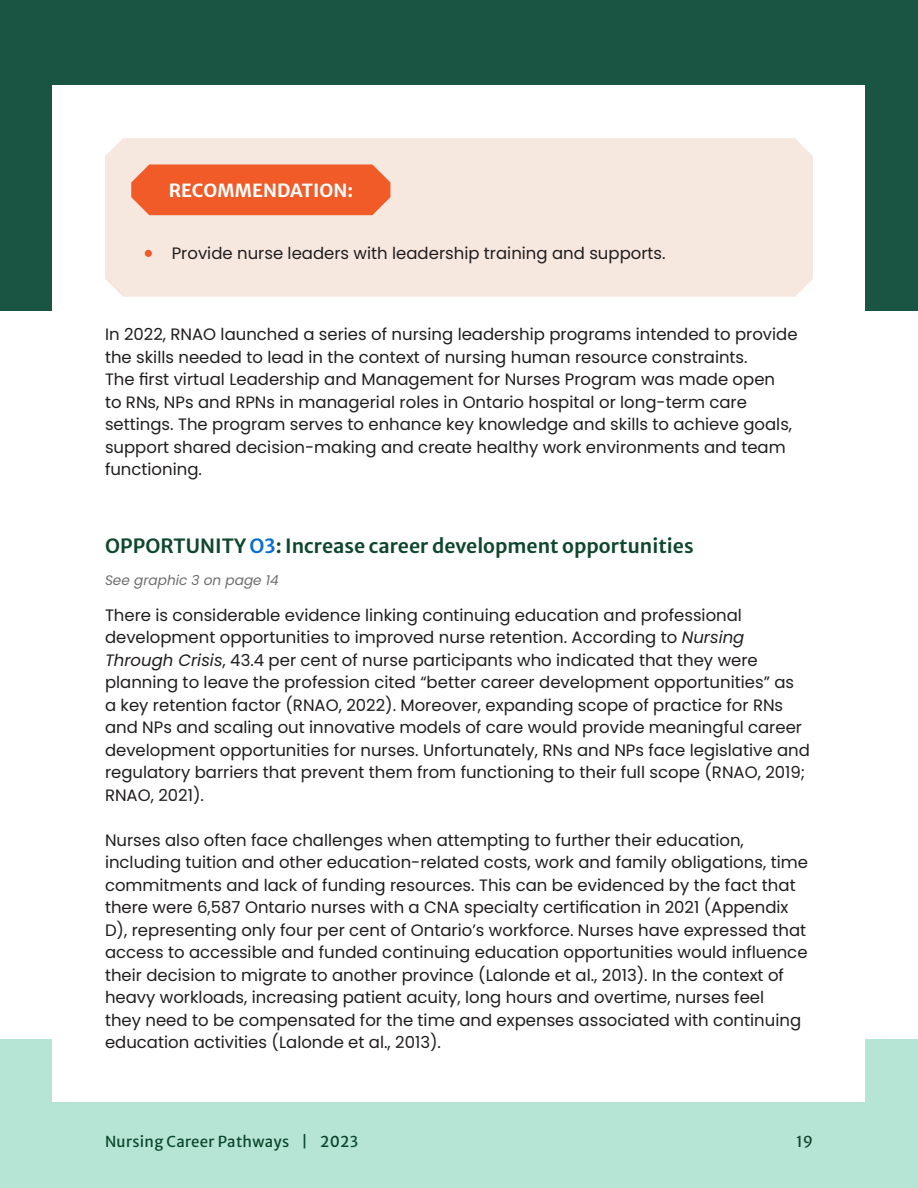
<style>
.page{position:relative;width:918px;height:1188px;background:#fff}
.page>*{position:absolute;margin:0;border:0;box-sizing:border-box;transform-origin:0 0}
.t1{font:600 19.5px "Merriweather Sans";color:#0f472e}
.t2{font:700 18px "Merriweather Sans";letter-spacing:.005em;color:#fff}
.t3{font:16.5px/22.5px "Poppins";color:#201d1e}
.t4{font:15px "Merriweather Sans";letter-spacing:.02em;color:#0a472e}
.t5{font:15px "Merriweather Sans";color:#0f472e}
.t6{font:italic 13.65px "Poppins";color:#6d6e70}
.s1{color:#0970ce}
.s2{font-style:italic}
</style>
<div class="page">
<div style="left:0;top:1040px;width:918px;height:148px;background:#b7e5d5"></div>
<div style="left:0;top:0;width:918px;height:310px;background:#1a5442"></div>
<div style="left:52px;top:86px;width:814px;height:1016px;background:#fff"></div>
<div style="left:105px;top:138px;width:708px;height:159px;background:#f7e8df"></div>
<svg style="left:131px;top:164px;width:259px;height:51px;background:#f06231"></svg>
<div style="left:145px;top:250px;width:7px;height:7px;background:#f05b27;border-radius:50%"></div>
<p class="t2" style="left:169px;top:175px;width:186px">RECOMMENDATION:</p>
<p class="t3" style="left:145px;top:242px;width:522px">• Provide nurse leaders with leadership training and supports.</p>
<p class="t3" style="left:105px;top:323px;width:694px">In 2022, RNAO launched a series of nursing leadership programs intended to provide the skills needed to lead in the context of nursing human resource constraints.<br>The first virtual Leadership and Management for Nurses Program was made open<br>to RNs, NPs and RPNs in managerial roles in Ontario hospital or long-term care settings. The program serves to enhance key knowledge and skills to achieve goals, support shared decision-making and create healthy work environments and team functioning.</p>
<p class="t1" style="left:105px;top:529px;width:590px">OPPORTUNITY <span class="s1">O3</span>: Increase career development opportunities</p>
<p class="t6" style="left:105px;top:572px;width:175px">See graphic 3 on page 14</p>
<p class="t3" style="left:105px;top:604px;width:706px">There is considerable evidence linking continuing education and professional development opportunities to improved nurse retention. According to <span class="s2">Nursing Through Crisis</span>, 43.4 per cent of nurse participants who indicated that they were planning to leave the profession cited “better career development opportunities” as<br>a key retention factor (RNAO, 2022). Moreover, expanding scope of practice for RNs and NPs and scaling out innovative models of care would provide meaningful career development opportunities for nurses. Unfortunately, RNs and NPs face legislative and regulatory barriers that prevent them from functioning to their full scope (RNAO, 2019; RNAO, 2021).</p>
<p class="t3" style="left:105px;top:829px;width:704px">Nurses also often face challenges when attempting to further their education, including tuition and other education-related costs, work and family obligations, time commitments and lack of funding resources. This can be evidenced by the fact that there were 6,587 Ontario nurses with a CNA specialty certification in 2021 (Appendix D), representing only four per cent of Ontario’s workforce. Nurses have expressed that access to accessible and funded continuing education opportunities would influence their decision to migrate to another province (Lalonde et al., 2013). In the context of heavy workloads, increasing patient acuity, long hours and overtime, nurses feel<br>they need to be compensated for the time and expenses associated with continuing education activities (Lalonde et al., 2013).</p>
<p class="t4" style="left:105px;top:1129px;width:255px">Nursing Career Pathways | 2023</p>
<p class="t5" style="left:796px;top:1129px;width:18px">19</p>
</div>
